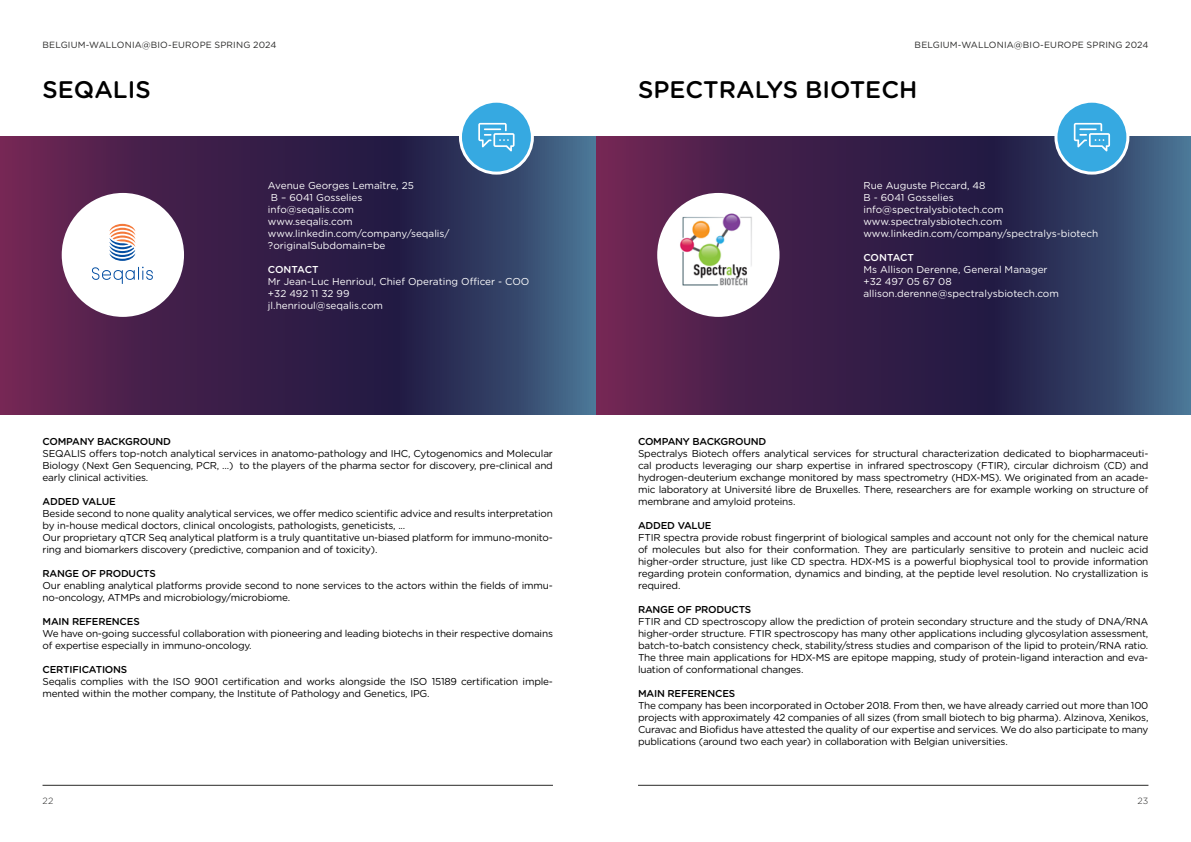
<style>
.page{position:relative;width:1191px;height:842px;background:#fff}
.page>*{position:absolute;margin:0;border:0;box-sizing:border-box;transform-origin:0 0}
.t1{font:500 24px "Gotham Rounded";color:#000}
.t2{font:10px/12px "Gotham Rounded";letter-spacing:-.02em;color:#000;text-align:justify}
.t3{font:10px/12px "Gotham Rounded";color:#fff}
.t4{font:500 10px "Gotham Rounded";letter-spacing:-.02em;color:#000}
.t5{font:500 10px "Gotham Rounded";letter-spacing:-.01em;color:#fff}
.t6{font:9px "Gotham Rounded";letter-spacing:.015em;color:#282827}
.t7{font:300 9px "Gotham Rounded";color:#282827}
</style>
<div class="page">
<hr style="left:43px;top:785px;width:510px;height:1px;background:#282827">
<hr style="left:638px;top:785px;width:510px;height:1px;background:#282827">
<svg style="left:595px;top:137px;width:596px;height:278px;background:#3d2c55"></svg>
<div style="left:658px;top:194px;width:120px;height:121px;background:#fff;border-radius:50%"></div>
<img style="left:671px;top:208px;width:94px;height:89px">
<div style="left:657px;top:193px;width:122px;height:124px;border:3px solid #fff;border-radius:50%"></div>
<div style="left:1056px;top:101px;width:71px;height:72px;background:#36a9e1;border-radius:50%"></div>
<div style="left:1054px;top:100px;width:75px;height:75px;border:3px solid #fff;border-radius:50%"></div>
<svg style="left:1073px;top:123px;width:37px;height:28px"></svg>
<svg style="left:0;top:137px;width:595px;height:278px;background:#3d2c55"></svg>
<div style="left:63px;top:194px;width:119px;height:121px;background:#fff;border-radius:50%"></div>
<svg style="left:92px;top:267px;width:61px;height:17px"></svg>
<svg style="left:109px;top:224px;width:26px;height:37px"></svg>
<div style="left:62px;top:193px;width:122px;height:124px;border:3px solid #fff;border-radius:50%"></div>
<div style="left:460px;top:101px;width:72px;height:72px;background:#36a9e1;border-radius:50%"></div>
<div style="left:459px;top:100px;width:75px;height:75px;border:3px solid #fff;border-radius:50%"></div>
<svg style="left:478px;top:123px;width:36px;height:28px"></svg>
<p class="t6" style="left:43px;top:39px;width:235px">BELGIUM-WALLONIA@BIO-EUROPE SPRING 2024</p>
<p class="t6" style="left:914px;top:39px;width:235px">BELGIUM-WALLONIA@BIO-EUROPE SPRING 2024</p>
<h1 class="t1" style="left:43px;top:72px;width:110px">SEQALIS</h1>
<p class="t3" style="left:268px;top:179px;width:147px">Avenue Georges Lemaître, 25</p>
<p class="t3" style="left:271px;top:191px;width:93px">B – 6041 Gosselies</p>
<p class="t3" style="left:268px;top:203px;width:87px">info@seqalis.com</p>
<p class="t3" style="left:268px;top:215px;width:86px">www.seqalis.com</p>
<p class="t3" style="left:268px;top:227px;width:183px">www.linkedin.com/company/seqalis/</p>
<p class="t3" style="left:268px;top:239px;width:119px">?originalSubdomain=be</p>
<p class="t5" style="left:268px;top:263px;width:52px">CONTACT</p>
<p class="t3" style="left:268px;top:275px;width:263px">Mr Jean-Luc Henrioul, Chief Operating Officer - COO +32 492 11 32 99<br>jl.henrioul@seqalis.com</p>
<p class="t4" style="left:43px;top:434px;width:130px">COMPANY BACKGROUND</p>
<p class="t2" style="left:43px;top:447px;width:512px">SEQALIS offers top-notch analytical services in anatomo-pathology and IHC, Cytogenomics and Molecular Biology (Next Gen Sequencing, PCR, ...) to the players of the pharma sector for discovery, pre-clinical and early clinical activities.</p>
<p class="t4" style="left:43px;top:494px;width:75px">ADDED VALUE</p>
<p class="t2" style="left:43px;top:507px;width:512px;text-align:left">Beside second to none quality analytical services, we offer medico scientific advice and results interpretation by in-house medical doctors, clinical oncologists, pathologists, geneticists, ...<br>Our proprietary qTCR Seq analytical platform is a truly quantitative un-biased platform for immuno-monito&shy;ring and biomarkers discovery (predictive, companion and of toxicity).</p>
<p class="t4" style="left:43px;top:566px;width:115px">RANGE OF PRODUCTS</p>
<p class="t2" style="left:43px;top:579px;width:512px">Our enabling analytical platforms provide second to none services to the actors within the fields of immu&shy;no-oncology, ATMPs and microbiology/microbiome.</p>
<p class="t4" style="left:43px;top:614px;width:99px">MAIN REFERENCES</p>
<p class="t2" style="left:43px;top:627px;width:512px">We have on-going successful collaboration with pioneering and leading biotechs in their respective domains of expertise especially in immuno-oncology.</p>
<p class="t4" style="left:43px;top:662px;width:86px">CERTIFICATIONS</p>
<p class="t2" style="left:43px;top:675px;width:512px">Seqalis complies with the ISO 9001 certification and works alongside the ISO 15189 certification imple&shy;mented within the mother company, the Institute of Pathology and Genetics, IPG.</p>
<h1 class="t1" style="left:638px;top:72px;width:281px">SPECTRALYS BIOTECH</h1>
<p class="t3" style="left:863px;top:179px;width:236px">Rue Auguste Piccard, 48<br>B - 6041 Gosselies<br>info@spectralysbiotech.com www.spectralysbiotech.com www.linkedin.com/company/spectralys-biotech</p>
<p class="t5" style="left:863px;top:251px;width:52px">CONTACT</p>
<p class="t3" style="left:863px;top:263px;width:197px">Ms Allison Derenne, General Manager +32 497 05 67 08 allison.derenne@spectralysbiotech.com</p>
<p class="t4" style="left:638px;top:434px;width:130px">COMPANY BACKGROUND</p>
<p class="t2" style="left:638px;top:447px;width:512px">Spectralys Biotech offers analytical services for structural characterization dedicated to biopharmaceuti&shy;cal products leveraging our sharp expertise in infrared spectroscopy (FTIR), circular dichroism (CD) and hydrogen-deuterium exchange monitored by mass spectrometry (HDX-MS). We originated from an acade&shy;mic laboratory at Université libre de Bruxelles. There, researchers are for example working on structure of membrane and amyloid proteins.</p>
<p class="t4" style="left:638px;top:518px;width:75px">ADDED VALUE</p>
<p class="t2" style="left:638px;top:531px;width:512px">FTIR spectra provide robust fingerprint of biological samples and account not only for the chemical nature of molecules but also for their conformation. They are particularly sensitive to protein and nucleic acid higher-order structure, just like CD spectra. HDX-MS is a powerful biophysical tool to provide information regarding protein conformation, dynamics and binding, at the peptide level resolution. No crystallization is required.</p>
<p class="t4" style="left:638px;top:602px;width:115px">RANGE OF PRODUCTS</p>
<p class="t2" style="left:638px;top:615px;width:512px">FTIR and CD spectroscopy allow the prediction of protein secondary structure and the study of DNA/RNA higher-order structure. FTIR spectroscopy has many other applications including glycosylation assessment, batch-to-batch consistency check, stability/stress studies and comparison of the lipid to protein/RNA ratio.<br>The three main applications for HDX-MS are epitope mapping, study of protein-ligand interaction and eva&shy;luation of conformational changes.</p>
<p class="t4" style="left:638px;top:686px;width:99px">MAIN REFERENCES</p>
<p class="t2" style="left:638px;top:699px;width:512px">The company has been incorporated in October 2018. From then, we have already carried out more than 100 projects with approximately 42 companies of all sizes (from small biotech to big pharma). Alzinova, Xenikos, Curavac and Biofidus have attested the quality of our expertise and services. We do also participate to many publications (around two each year) in collaboration with Belgian universities.</p>
<p class="t7" style="left:43px;top:795px;width:12px">22</p>
<p class="t7" style="left:1137px;top:795px;width:12px">23</p>
</div>
